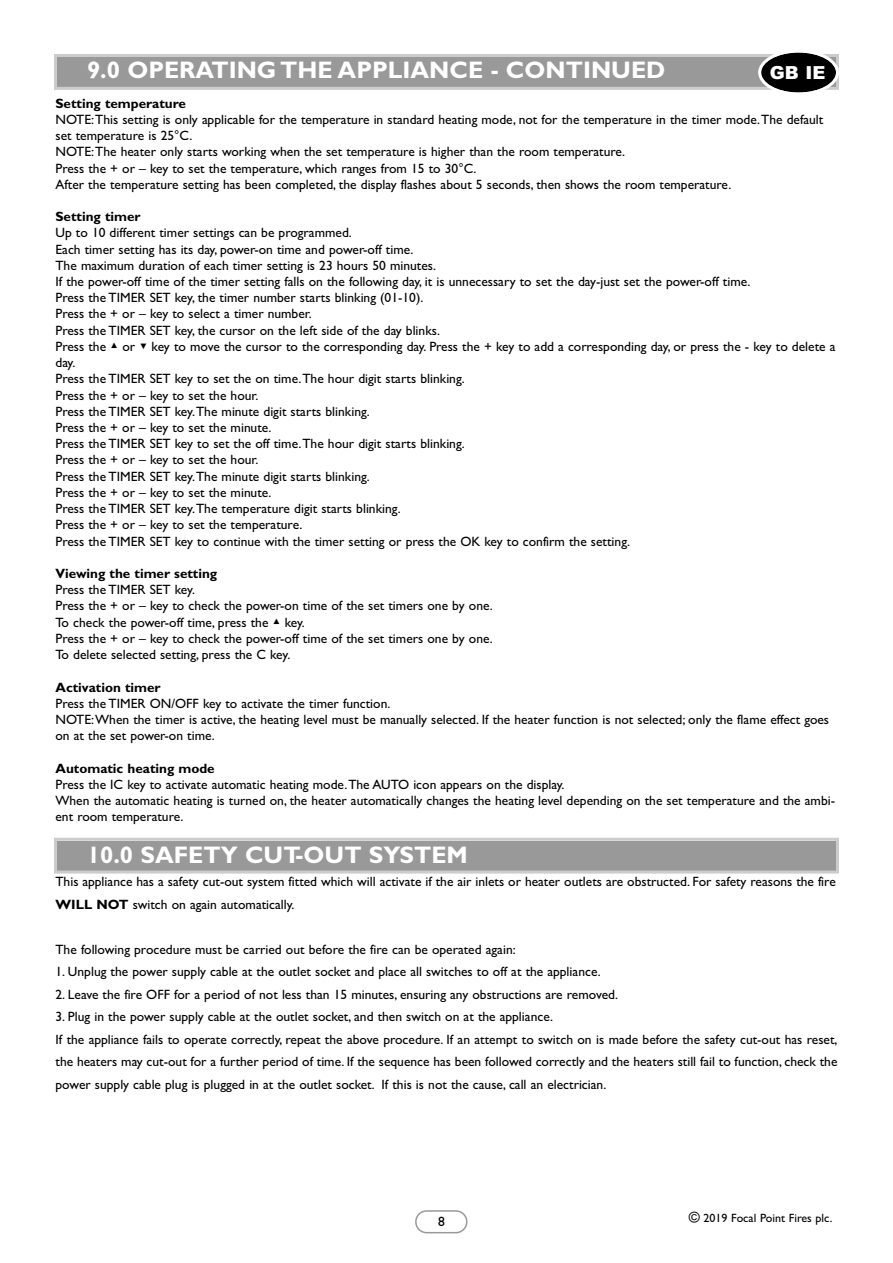
<style>
.page{position:relative;width:893px;height:1263px;background:#fff}
.page>*{position:absolute;margin:0;border:0;box-sizing:border-box;transform-origin:0 0}
.t1{font:700 24px "Gill Sans";color:#fff}
.t2{font:900 18px "Arial";color:#fff}
.t3{font:13.5px/16.2px "Gill Sans";color:#000}
.t4{font:700 13.5px "Gill Sans";color:#000}
.t5{font:12px "Gill Sans";color:#000}
.s1{font-family:"Arial Unicode MS"}
.s2{font-weight:700}
.s3{font-size:15px}
</style>
<div class="page">
<div style="left:57px;top:57px;width:779px;height:30px;background:#999"></div>
<div style="left:54px;top:54px;width:785px;height:36px;border:3px solid #ccc"></div>
<svg style="left:415px;top:1210px;width:52px;height:23px"></svg>
<svg style="left:758px;top:52px;width:81px;height:41px"></svg>
<div style="left:57px;top:841px;width:779px;height:29px;background:#999"></div>
<div style="left:54px;top:838px;width:785px;height:35px;border:3px solid #ccc"></div>
<h1 class="t1" style="left:87px;top:56px;width:580px">9.0 OPERATING THE APPLIANCE - CONTINUED</h1>
<h2 class="t2" style="left:770px;top:63px;width:57px">GB IE</h2>
<p class="t4" style="left:56px;top:95px;width:132px">Setting temperature</p>
<p class="t3" style="left:56px;top:111px;width:769px">NOTE:This setting is only applicable for the temperature in standard heating mode, not for the temperature in the timer mode.The default set temperature is 25°C.<br>NOTE:The heater only starts working when the set temperature is higher than the room temperature.<br>Press the + or – key to set the temperature, which ranges from 15 to 30°C.<br>After the temperature setting has been completed, the display flashes about 5 seconds, then shows the room temperature.</p>
<p class="t4" style="left:56px;top:209px;width:87px">Setting timer</p>
<p class="t3" style="left:55px;top:225px;width:781px">Up to 10 different timer settings can be programmed.<br>Each timer setting has its day, power-on time and power-off time.<br>The maximum duration of each timer setting is 23 hours 50 minutes.<br>If the power-off time of the timer setting falls on the following day, it is unnecessary to set the day-just set the power-off time.<br>Press the TIMER SET key, the timer number starts blinking (01-10).<br>Press the + or – key to select a timer number.<br>Press the TIMER SET key, the cursor on the left side of the day blinks.<br>Press the <span class="s1">▲</span> or <span class="s1">▼</span> key to move the cursor to the corresponding day. Press the + key to add a corresponding day, or press the - key to delete a day.<br>Press the TIMER SET key to set the on time.The hour digit starts blinking.<br>Press the + or – key to set the hour.<br>Press the TIMER SET key.The minute digit starts blinking.<br>Press the + or – key to set the minute.<br>Press the TIMER SET key to set the off time.The hour digit starts blinking.<br>Press the + or – key to set the hour.<br>Press the TIMER SET key.The minute digit starts blinking.<br>Press the + or – key to set the minute.<br>Press the TIMER SET key.The temperature digit starts blinking.<br>Press the + or – key to set the temperature.<br>Press the TIMER SET key to continue with the timer setting or press the OK key to confirm the setting.</p>
<p class="t4" style="left:55px;top:565px;width:163px">Viewing the timer setting</p>
<p class="t3" style="left:55px;top:581px;width:439px">Press the TIMER SET key.<br>Press the + or – key to check the power-on time of the set timers one by one.<br>To check the power-off time, press the <span class="s1">▲</span> key.<br>Press the + or – key to check the power-off time of the set timers one by one.<br>To delete selected setting, press the C key.</p>
<p class="t4" style="left:55px;top:679px;width:107px">Activation timer</p>
<p class="t3" style="left:55px;top:695px;width:775px">Press the TIMER ON/OFF key to activate the timer function.<br>NOTE:When the timer is active, the heating level must be manually selected. If the heater function is not selected; only the flame effect goes on at the set power-on time.</p>
<p class="t4" style="left:55px;top:760px;width:161px">Automatic heating mode</p>
<p class="t3" style="left:55px;top:776px;width:781px">Press the IC key to activate automatic heating mode.The AUTO icon appears on the display.<br>When the automatic heating is turned on, the heater automatically changes the heating level depending on the set temperature and the ambi&shy;ent room temperature.</p>
<h1 class="t1" style="left:87px;top:840px;width:382px">10.0 SAFETY CUT-OUT SYSTEM</h1>
<p class="t3" style="left:56px;top:870px;width:782px;line-height:22.5px">This appliance has a safety cut-out system fitted which will activate if the air inlets or heater outlets are obstructed. For safety reasons the fire<br><span class="s2">WILL NOT</span> switch on again automatically.</p>
<p class="t3" style="left:56px;top:941px;width:462px">The following procedure must be carried out before the fire can be operated again:</p>
<p class="t3" style="left:56px;top:963px;width:547px">1. Unplug the power supply cable at the outlet socket and place all switches to off at the appliance.</p>
<p class="t3" style="left:56px;top:986px;width:564px">2. Leave the fire OFF for a period of not less than 15 minutes, ensuring any obstructions are removed.</p>
<p class="t3" style="left:55px;top:1005px;width:783px;line-height:22.5px">3. Plug in the power supply cable at the outlet socket, and then switch on at the appliance.<br>If the appliance fails to operate correctly, repeat the above procedure. If an attempt to switch on is made before the safety cut-out has reset, the heaters may cut-out for a further period of time. If the sequence has been followed correctly and the heaters still fail to function, check the power supply cable plug is plugged in at the outlet socket. If this is not the cause, call an electrician.</p>
<p class="t3" style="left:438px;top:1213px;width:8px">8</p>
<p class="t5" style="left:689px;top:1211px;width:145px"><span class="s3">©</span> 2019 Focal Point Fires plc.</p>
</div>
